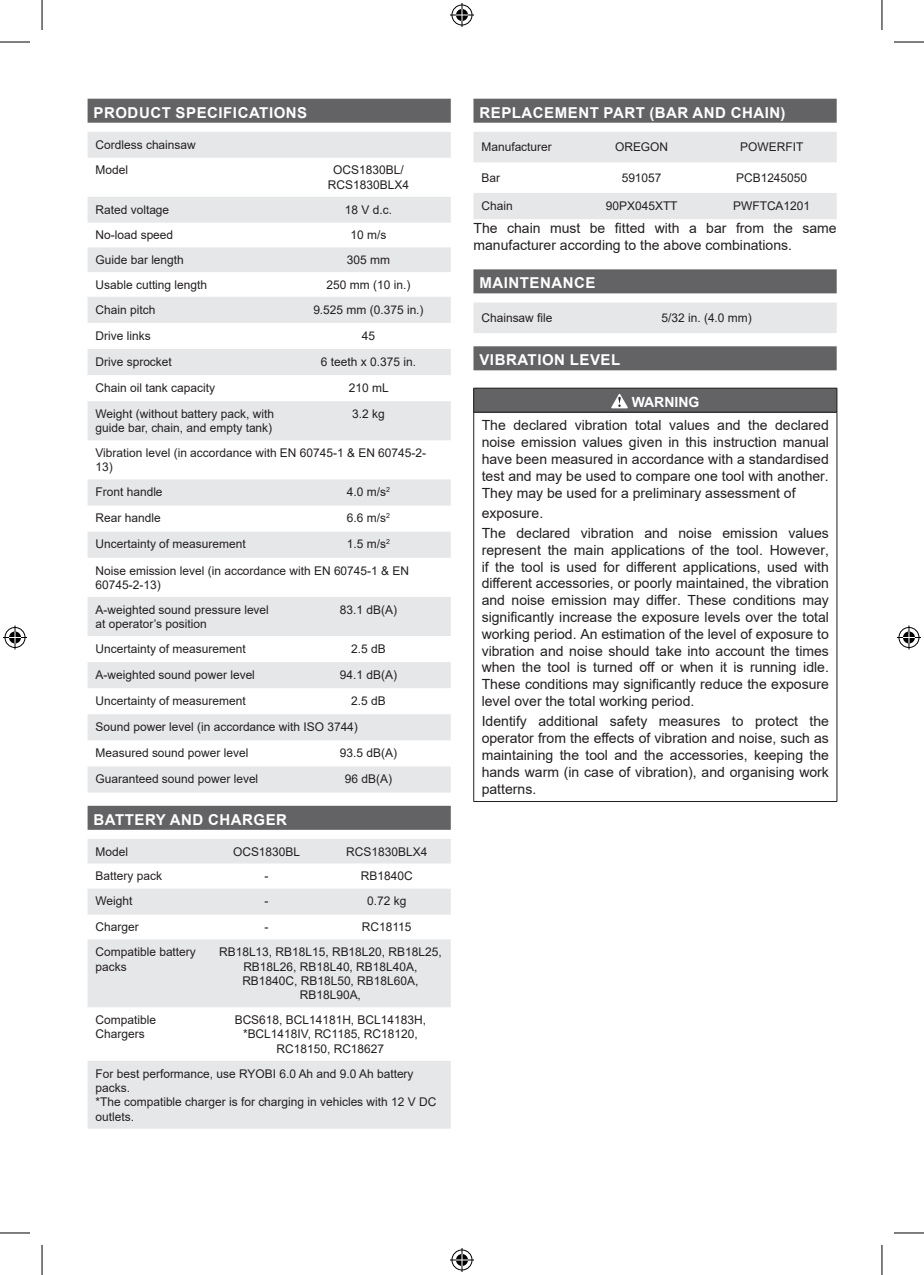
<style>
.page{position:relative;width:924px;height:1275px;background:#fff}
.page>*{position:absolute;margin:0;border:0;box-sizing:border-box;transform-origin:0 0}
.t1{font:700 15px "Arial";letter-spacing:.035em;color:#fff}
.t2{font:14px/16.8px "Arial";color:#231f20;text-align:justify}
.t3{font:700 14px "Arial";color:#fff}
.t4{font:12px/14.4px "Arial";color:#231f20}
</style>
<div class="page">
<div style="left:87px;top:99px;width:363px;height:24px;background:#636366"></div>
<div style="left:87px;top:806px;width:363px;height:24px;background:#636366"></div>
<svg style="left:87px;top:132px;width:363px;height:660px;fill:#edeeef"></svg>
<svg style="left:87px;top:839px;width:363px;height:289px;fill:#e6e7e9"></svg>
<svg style="left:87px;top:863px;width:363px;height:25px"></svg>
<div style="left:473px;top:99px;width:363px;height:24px;background:#636366"></div>
<div style="left:473px;top:269px;width:363px;height:24px;background:#636366"></div>
<div style="left:473px;top:346px;width:363px;height:24px;background:#636366"></div>
<svg style="left:473px;top:132px;width:363px;height:87px"></svg>
<div style="left:473px;top:302px;width:363px;height:31px;background:#e6e7e9"></div>
<div style="left:473px;top:388px;width:363px;height:24px;background:#636366"></div>
<hr style="left:473px;top:412px;width:1px;height:389px;background:#231f20">
<hr style="left:836px;top:412px;width:1px;height:389px;background:#231f20">
<hr style="left:473px;top:801px;width:363px;height:1px;background:#231f20">
<svg style="left:473px;top:389px;width:1px;height:23px"></svg>
<svg style="left:836px;top:388px;width:1px;height:24px"></svg>
<hr style="left:473px;top:388px;width:363px;height:1px;background:#231f20">
<hr style="left:473px;top:412px;width:363px;height:1px;background:#231f20">
<svg style="left:611px;top:394px;width:16px;height:14px"></svg>
<hr style="left:0;top:42px;width:30px;height:1px;background:#000">
<hr style="left:893px;top:42px;width:30px;height:1px;background:#000">
<hr style="left:0;top:1232px;width:30px;height:1px;background:#000">
<hr style="left:893px;top:1232px;width:30px;height:1px;background:#000">
<hr style="left:42px;top:0;width:1px;height:30px;background:#000">
<hr style="left:42px;top:1245px;width:1px;height:30px;background:#000">
<hr style="left:881px;top:0;width:1px;height:30px;background:#000">
<hr style="left:881px;top:1245px;width:1px;height:30px;background:#000">
<svg style="left:450px;top:3px;width:24px;height:24px"></svg>
<svg style="left:450px;top:1248px;width:24px;height:24px"></svg>
<svg style="left:3px;top:625px;width:24px;height:24px"></svg>
<svg style="left:897px;top:625px;width:23px;height:24px"></svg>
<p class="t1" style="left:93px;top:102px;width:215px">PRODUCT SPECIFICATIONS</p>
<p class="t4" style="left:95px;top:131px;width:102px;line-height:25.8px">Cordless chainsaw<br>Model</p>
<p class="t4" style="left:328px;top:163px;width:82px;text-align:center">OCS1830BL/<br>RCS1830BLX4</p>
<p class="t4" style="left:95px;top:202px;width:75px">Rated voltage</p>
<p class="t4" style="left:345px;top:202px;width:49px">18 V d.c.</p>
<p class="t4" style="left:95px;top:228px;width:79px">No-load speed</p>
<p class="t4" style="left:350px;top:228px;width:37px">10 m/s</p>
<p class="t4" style="left:95px;top:252px;width:90px">Guide bar length</p>
<p class="t4" style="left:347px;top:252px;width:45px">305 mm</p>
<p class="t4" style="left:95px;top:277px;width:113px">Usable cutting length</p>
<p class="t4" style="left:326px;top:277px;width:85px">250 mm (10 in.)</p>
<p class="t4" style="left:95px;top:302px;width:61px">Chain pitch</p>
<p class="t4" style="left:313px;top:302px;width:112px">9.525 mm (0.375 in.)</p>
<p class="t4" style="left:95px;top:328px;width:57px">Drive links</p>
<p class="t4" style="left:361px;top:328px;width:15px">45</p>
<p class="t4" style="left:95px;top:354px;width:78px">Drive sprocket</p>
<p class="t4" style="left:321px;top:354px;width:96px">6 teeth x 0.375 in.</p>
<p class="t4" style="left:95px;top:380px;width:121px">Chain oil tank capacity</p>
<p class="t4" style="left:348px;top:380px;width:41px">210 mL</p>
<p class="t4" style="left:95px;top:406px;width:180px">Weight (without battery pack, with guide bar, chain, and empty tank)</p>
<p class="t4" style="left:352px;top:406px;width:34px">3.2 kg</p>
<p class="t4" style="left:95px;top:445px;width:332px">Vibration level (in accordance with EN 60745-1 &amp; EN 60745-2-<br>13)</p>
<p class="t4" style="left:95px;top:484px;width:69px">Front handle</p>
<p class="t4" style="left:347px;top:484px;width:45px">4.0 m/s<sup>2</sup></p>
<p class="t4" style="left:95px;top:511px;width:67px">Rear handle</p>
<p class="t4" style="left:347px;top:511px;width:45px">6.6 m/s<sup>2</sup></p>
<p class="t4" style="left:95px;top:537px;width:151px">Uncertainty of measurement</p>
<p class="t4" style="left:95px;top:531px;width:315px;line-height:26px;text-indent:251px">1.5 m/s<sup>2<br></sup>Noise emission level (in accordance with EN 60745-1 &amp; EN</p>
<p class="t4" style="left:95px;top:572px;width:175px;line-height:24.8px">60745-2-13)<br>A-weighted sound pressure level</p>
<p class="t4" style="left:95px;top:616px;width:113px">at operator’s position</p>
<p class="t4" style="left:340px;top:602px;width:59px">83.1 dB(A)</p>
<p class="t4" style="left:95px;top:641px;width:151px">Uncertainty of measurement</p>
<p class="t4" style="left:351px;top:641px;width:36px">2.5 dB</p>
<p class="t4" style="left:95px;top:667px;width:161px">A-weighted sound power level</p>
<p class="t4" style="left:340px;top:667px;width:59px">94.1 dB(A)</p>
<p class="t4" style="left:95px;top:693px;width:151px">Uncertainty of measurement</p>
<p class="t4" style="left:95px;top:687px;width:291px;line-height:26px;text-indent:255px">2.5 dB<br>Sound power level (in accordance with ISO 3744)<br>Measured sound power level</p>
<p class="t4" style="left:340px;top:745px;width:59px">93.5 dB(A)</p>
<p class="t4" style="left:95px;top:771px;width:164px">Guaranteed sound power level</p>
<p class="t4" style="left:345px;top:771px;width:49px">96 dB(A)</p>
<p class="t1" style="left:93px;top:809px;width:195px">BATTERY AND CHARGER</p>
<p class="t4" style="left:95px;top:844px;width:34px">Model</p>
<p class="t4" style="left:233px;top:844px;width:69px">OCS1830BL</p>
<p class="t4" style="left:346px;top:844px;width:82px">RCS1830BLX4</p>
<p class="t4" style="left:95px;top:869px;width:68px">Battery pack</p>
<p class="t4" style="left:264px;top:869px;width:5px">-</p>
<p class="t4" style="left:361px;top:869px;width:53px">RB1840C</p>
<p class="t4" style="left:95px;top:893px;width:38px">Weight</p>
<p class="t4" style="left:264px;top:893px;width:5px">-</p>
<p class="t4" style="left:367px;top:893px;width:41px">0.72 kg</p>
<p class="t4" style="left:95px;top:920px;width:45px">Charger</p>
<p class="t4" style="left:264px;top:920px;width:5px">-</p>
<p class="t4" style="left:362px;top:920px;width:51px">RC18115</p>
<p class="t4" style="left:95px;top:944px;width:102px">Compatible battery packs</p>
<p class="t4" style="left:219px;top:944px;width:224px;text-align:center">RB18L13, RB18L15, RB18L20, RB18L25,<br>RB18L26, RB18L40, RB18L40A,<br>RB1840C, RB18L50, RB18L60A,<br>RB18L90A,</p>
<p class="t4" style="left:95px;top:1012px;width:62px">Compatible<br>Chargers</p>
<p class="t4" style="left:234px;top:1012px;width:193px;text-align:center">BCS618, BCL14181H, BCL14183H, *BCL1418IV, RC1185, RC18120,<br>RC18150, RC18627</p>
<p class="t4" style="left:96px;top:1066px;width:342px">For best performance, use RYOBI 6.0 Ah and 9.0 Ah battery packs.<br>*The compatible charger is for charging in vehicles with 12 V DC outlets.</p>
<p class="t1" style="left:479px;top:102px;width:307px">REPLACEMENT PART (BAR AND CHAIN)</p>
<p class="t4" style="left:481px;top:140px;width:72px">Manufacturer</p>
<p class="t4" style="left:614px;top:140px;width:55px">OREGON</p>
<p class="t4" style="left:739px;top:140px;width:65px">POWERFIT</p>
<p class="t4" style="left:481px;top:170px;width:20px">Bar</p>
<p class="t4" style="left:621px;top:170px;width:41px">591057</p>
<p class="t4" style="left:735px;top:170px;width:73px">PCB1245050</p>
<p class="t4" style="left:481px;top:199px;width:33px">Chain</p>
<p class="t4" style="left:605px;top:199px;width:73px">90PX045XTT</p>
<p class="t4" style="left:732px;top:199px;width:78px">PWFTCA1201</p>
<p class="t2" style="left:473px;top:220px;width:364px">The chain must be fitted with a bar from the same manufacturer according to the above combinations.</p>
<p class="t1" style="left:479px;top:272px;width:118px">MAINTENANCE</p>
<p class="t4" style="left:481px;top:311px;width:72px">Chainsaw file</p>
<p class="t4" style="left:661px;top:311px;width:92px">5/32 in. (4.0 mm)</p>
<p class="t1" style="left:479px;top:349px;width:142px">VIBRATION LEVEL</p>
<p class="t3" style="left:631px;top:392px;width:69px">WARNING</p>
<p class="t2" style="left:481px;top:417px;width:348px">The declared vibration total values and the declared noise emission values given in this instruction manual have been measured in accordance with a standardised test and may be used to compare one tool with another.<br>They may be used for a preliminary assessment of</p>
<p class="t2" style="left:481px;top:503px;width:348px;line-height:20.2px">exposure.<br>The declared vibration and noise emission values</p>
<p class="t2" style="left:481px;top:541px;width:348px">represent the main applications of the tool. However, if the tool is used for different applications, used with different accessories, or poorly maintained, the vibration and noise emission may differ. These conditions may significantly increase the exposure levels over the total working period. An estimation of the level of exposure to vibration and noise should take into account the times when the tool is turned off or when it is running idle.<br>These conditions may significantly reduce the exposure level over the total working period.</p>
<p class="t2" style="left:481px;top:713px;width:348px">Identify additional safety measures to protect the operator from the effects of vibration and noise, such as maintaining the tool and the accessories, keeping the hands warm (in case of vibration), and organising work patterns.</p>
</div>
